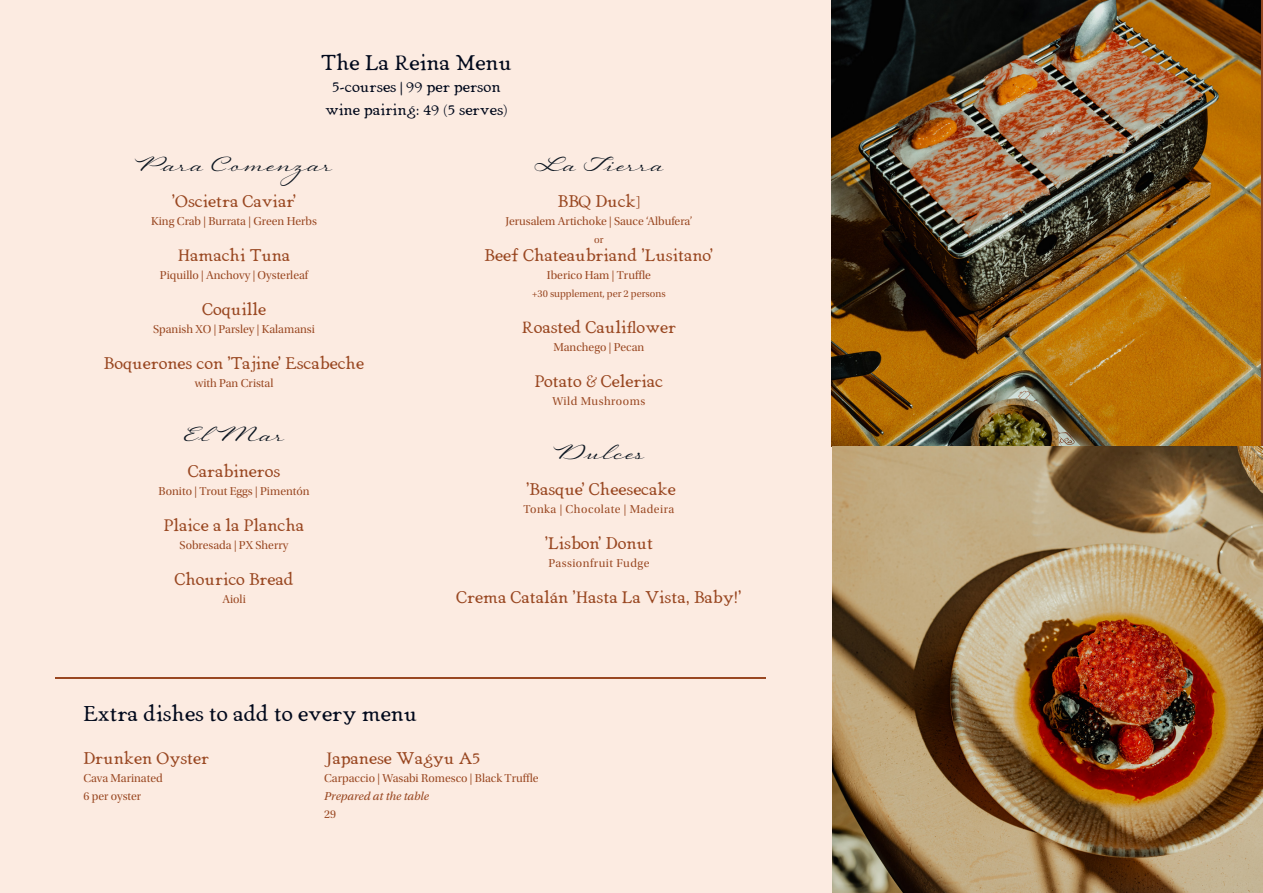
<style>
.page{position:relative;width:1263px;height:893px;background:#fcebe1}
.page>*{position:absolute;margin:0;border:0;box-sizing:border-box;transform-origin:0 0}
.GERECHT_TITLE{font:30px "Regina";color:#0c1621}
.GERECHT_TITLE-2{font:21px "Grand Baron";color:#01091c}
.GERECHT_TITLE-3{font:16.5px "Grand Baron";color:#994721}
.GERECHT_TITLE-4{font:15px "Grand Baron";color:#01091c}
.GERECHT_TITLE-5{font:12px/18px "Utopia Std Subh";color:#994721}
.GERECHT_TITLE-6{font:12px "Utopia Std Subh";letter-spacing:.04em;color:#994721}
.GERECHT_TITLE-7{font:10.5px "Utopia Std Subh";color:#994721}
.s1{font-family:"Utopia Std";font-style:italic}
</style>
<div class="page">
<hr style="left:55px;top:677px;width:711px;height:1px;background:#994721">
<img style="left:831px;top:0;width:429px;height:446px">
<img style="left:832px;top:446px;width:431px;height:447px">
<p class="GERECHT_TITLE-2" style="left:321px;top:46px;width:192px">The La Reina Menu</p>
<p class="GERECHT_TITLE-4" style="left:332px;top:75px;width:170px">5-courses | 99 per person</p>
<p class="GERECHT_TITLE-4" style="left:325px;top:98px;width:184px">wine pairing: 49 (5 serves)</p>
<p class="GERECHT_TITLE" style="left:136px;top:143px;width:198px">Para Comenzar</p>
<p class="GERECHT_TITLE-3" style="left:172px;top:188px;width:126px">'Oscietra Caviar'</p>
<p class="GERECHT_TITLE-5" style="left:151px;top:212px;width:167px">King Crab | Burrata | Green Herbs</p>
<p class="GERECHT_TITLE-3" style="left:178px;top:242px;width:114px">Hamachi Tuna</p>
<p class="GERECHT_TITLE-5" style="left:160px;top:266px;width:150px">Piquillo | Anchovy | Oysterleaf</p>
<p class="GERECHT_TITLE-3" style="left:202px;top:296px;width:65px">Coquille</p>
<p class="GERECHT_TITLE-5" style="left:153px;top:320px;width:163px">Spanish XO | Parsley | Kalamansi</p>
<p class="GERECHT_TITLE-3" style="left:104px;top:350px;width:262px">Boquerones con 'Tajine' Escabeche</p>
<p class="GERECHT_TITLE-5" style="left:195px;top:374px;width:80px">with Pan Cristal</p>
<p class="GERECHT_TITLE" style="left:184px;top:413px;width:102px">El Mar</p>
<p class="GERECHT_TITLE-3" style="left:188px;top:458px;width:94px">Carabineros</p>
<p class="GERECHT_TITLE-5" style="left:158px;top:482px;width:153px">Bonito | Trout Eggs | Pimentón</p>
<p class="GERECHT_TITLE-3" style="left:164px;top:512px;width:142px">Plaice a la Plancha</p>
<p class="GERECHT_TITLE-5" style="left:180px;top:536px;width:111px">Sobresada | PX Sherry</p>
<p class="GERECHT_TITLE-3" style="left:174px;top:566px;width:121px">Chourico Bread</p>
<p class="GERECHT_TITLE-5" style="left:222px;top:590px;width:25px">Aioli</p>
<p class="GERECHT_TITLE" style="left:534px;top:143px;width:130px">La Tierra</p>
<p class="GERECHT_TITLE-3" style="left:558px;top:188px;width:83px">BBQ Duck]</p>
<p class="GERECHT_TITLE-5" style="left:505px;top:212px;width:188px">Jerusalem Artichoke | Sauce ‘Albufera’</p>
<p class="GERECHT_TITLE-7" style="left:594px;top:234px;width:11px">or</p>
<p class="GERECHT_TITLE-3" style="left:485px;top:242px;width:230px">Beef Chateaubriand 'Lusitano'</p>
<p class="GERECHT_TITLE-5" style="left:547px;top:266px;width:105px">Iberico Ham | Truffle</p>
<p class="GERECHT_TITLE-7" style="left:532px;top:288px;width:135px">+30 supplement, per 2 persons</p>
<p class="GERECHT_TITLE-3" style="left:522px;top:314px;width:156px">Roasted Cauliflower</p>
<p class="GERECHT_TITLE-5" style="left:553px;top:338px;width:92px">Manchego | Pecan</p>
<p class="GERECHT_TITLE-3" style="left:535px;top:368px;width:130px">Potato &amp; Celeriac</p>
<p class="GERECHT_TITLE-6" style="left:552px;top:395px;width:94px">Wild Mushrooms</p>
<p class="GERECHT_TITLE" style="left:554px;top:431px;width:92px">Dulces</p>
<p class="GERECHT_TITLE-3" style="left:522px;top:476px;width:155px">‘'Basque' Cheesecake</p>
<p class="GERECHT_TITLE-6" style="left:523px;top:503px;width:152px">Tonka | Chocolate | Madeira</p>
<p class="GERECHT_TITLE-3" style="left:545px;top:530px;width:110px">'Lisbon' Donut</p>
<p class="GERECHT_TITLE-6" style="left:548px;top:557px;width:103px">Passionfruit Fudge</p>
<p class="GERECHT_TITLE-3" style="left:456px;top:584px;width:287px">Crema Catalán 'Hasta La Vista, Baby!'</p>
<p class="GERECHT_TITLE-2" style="left:83px;top:697px;width:335px">Extra dishes to add to every menu</p>
<p class="GERECHT_TITLE-3" style="left:83px;top:745px;width:127px">Drunken Oyster</p>
<p class="GERECHT_TITLE-5" style="left:83px;top:769px;width:81px">Cava Marinated</p>
<p class="GERECHT_TITLE-5" style="left:83px;top:787px;width:59px">6 per oyster</p>
<p class="GERECHT_TITLE-3" style="left:324px;top:745px;width:158px">Japanese Wagyu A5</p>
<p class="GERECHT_TITLE-5" style="left:324px;top:769px;width:216px">Carpaccio | Wasabi Romesco | Black Truffle<br><span class="s1">Prepared at the table</span></p>
<p class="GERECHT_TITLE-5" style="left:324px;top:805px;width:13px">29</p>
</div>
